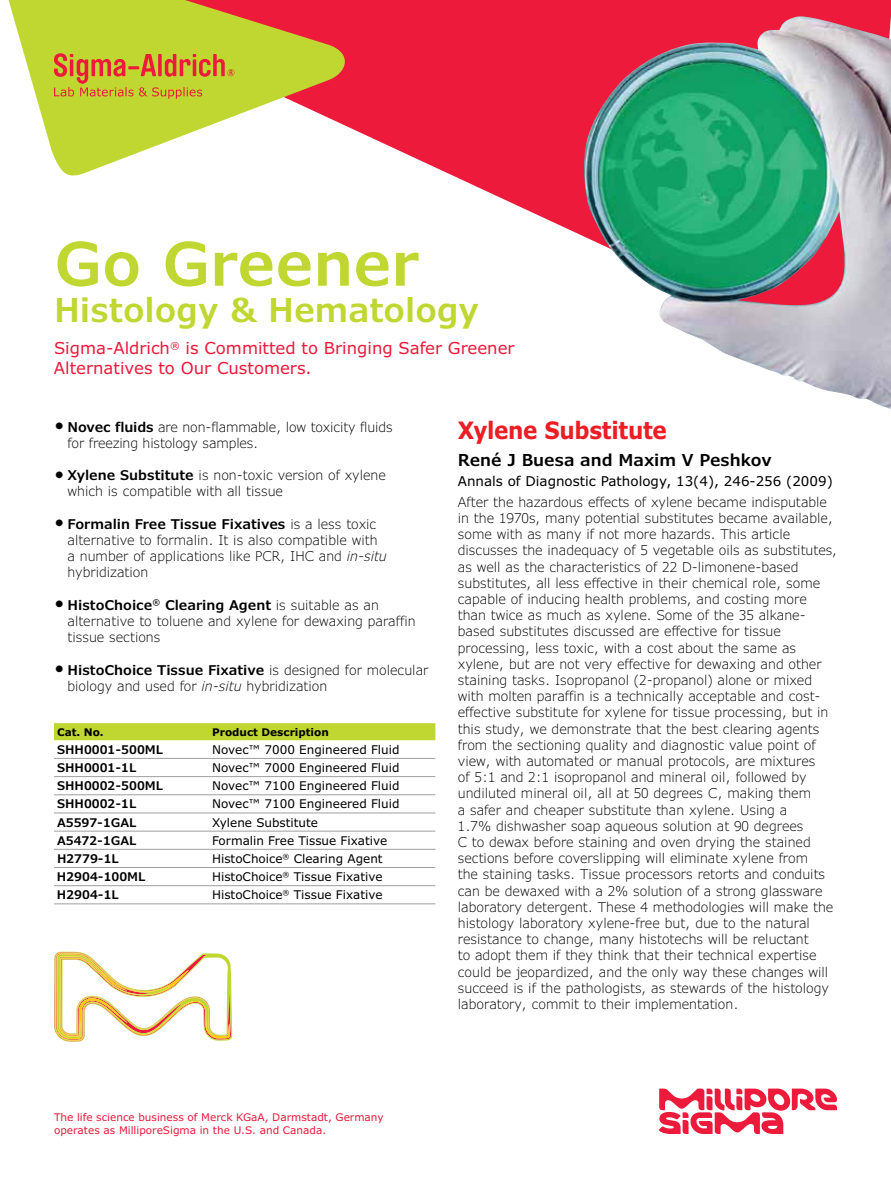
<style>
.page{position:relative;width:891px;height:1188px;background:#fff}
.page>*{position:absolute;margin:0;border:0;box-sizing:border-box;transform-origin:0 0}
.t1{font:600 60px "Verdana Pro";color:#bfd730}
.t2{font:600 33px "Verdana Pro";color:#bfd730}
.t3{font:700 24px "Verdana Pro";letter-spacing:-.015em;color:#ed1d24;scale:.9 1}
.t4{font:16.5px/19.5px "Verdana Pro";color:#ed1a3b}
.t5{font:600 16.5px "Verdana Pro";color:#000}
.t6{font:300 13.5px/16.2px "Verdana Pro";color:#000}
.t7{font:13.5px "Verdana Pro";color:#000}
.t8{font:12px "Verdana Pro";color:#000}
.t9{font:600 12px "Verdana Pro";color:#000}
.t10{font:10.5px/12.6px "Verdana Pro";color:#ed1a3b}
.t11{font:700 10.5px "Verdana Pro";color:#000}
.s1{font-size:22.5px}
.s2{font-weight:600}
.s3{font-style:italic}
</style>
<div class="page">
<svg style="left:352px;top:0;width:539px;height:234px;fill:#ed1a3b"></svg>
<svg style="left:54px;top:952px;width:178px;height:90px"></svg>
<svg style="left:8px;top:0;width:344px;height:176px;fill:#bfd730"></svg>
<svg style="left:54px;top:53px;width:180px;height:46px;background:#caa832"></svg>
<div style="left:54px;top:723px;width:381px;height:17px;background:#bfd730"></div>
<hr style="left:54px;top:758px;width:155px;height:1px;background:#9d9fa2">
<hr style="left:209px;top:758px;width:226px;height:1px;background:#9d9fa2">
<hr style="left:54px;top:776px;width:155px;height:1px;background:#9d9fa2">
<hr style="left:209px;top:776px;width:226px;height:1px;background:#9d9fa2">
<hr style="left:54px;top:794px;width:155px;height:1px;background:#9d9fa2">
<hr style="left:209px;top:794px;width:226px;height:1px;background:#9d9fa2">
<hr style="left:54px;top:813px;width:155px;height:1px;background:#9d9fa2">
<hr style="left:209px;top:813px;width:226px;height:1px;background:#9d9fa2">
<hr style="left:54px;top:831px;width:155px;height:1px;background:#9d9fa2">
<hr style="left:209px;top:831px;width:226px;height:1px;background:#9d9fa2">
<hr style="left:54px;top:849px;width:155px;height:1px;background:#9d9fa2">
<hr style="left:209px;top:849px;width:226px;height:1px;background:#9d9fa2">
<hr style="left:54px;top:867px;width:155px;height:1px;background:#9d9fa2">
<hr style="left:209px;top:867px;width:226px;height:1px;background:#9d9fa2">
<hr style="left:54px;top:885px;width:155px;height:1px;background:#9d9fa2">
<hr style="left:209px;top:885px;width:226px;height:1px;background:#9d9fa2">
<hr style="left:54px;top:903px;width:155px;height:1px;background:#9d9fa2">
<hr style="left:209px;top:903px;width:226px;height:1px;background:#9d9fa2">
<img style="left:579px;top:16px;width:312px;height:393px">
<svg style="left:659px;top:1089px;width:178px;height:45px"></svg>
<h1 class="t1" style="left:54px;top:225px;width:366px">Go Greener</h1>
<h2 class="t2" style="left:54px;top:288px;width:427px">Histology &amp; Hematology</h2>
<p class="t4" style="left:54px;top:339px;width:462px">Sigma-Aldrich<sup>®</sup> is Committed to Bringing Safer Greener<br>Alternatives to Our Customers.</p>
<p class="t6" style="left:68px;top:419px;width:327px;text-indent:-14px"><span class="s1">•</span> <span class="s2">Novec fluids</span> are non-flammable, low toxicity fluids for freezing histology samples.</p>
<p class="t6" style="left:68px;top:467px;width:320px;text-indent:-14px"><span class="s1">•</span> <span class="s2">Xylene Substitute</span> is non-toxic version of xylene which is compatible with all tissue</p>
<p class="t6" style="left:68px;top:516px;width:321px;text-indent:-14px"><span class="s1">•</span> <span class="s2">Formalin Free Tissue Fixatives</span> is a less toxic alternative to formalin. It is also compatible with a number of applications like PCR, IHC and <span class="s3">in-situ </span>hybridization</p>
<p class="t6" style="left:68px;top:597px;width:350px;text-indent:-14px"><span class="s1">•</span> <span class="s2">HistoChoice</span><sup>®</sup> <span class="s2">Clearing Agent</span> is suitable as an alternative to toluene and xylene for dewaxing paraffin tissue sections</p>
<p class="t6" style="left:68px;top:662px;width:363px;text-indent:-14px"><span class="s1">•</span> <span class="s2">HistoChoice Tissue Fixative</span> is designed for molecular biology and used for <span class="s3">in-situ</span> hybridization</p>
<p class="t11" style="left:57px;top:725px;width:48px">Cat. No.</p>
<p class="t11" style="left:212px;top:725px;width:118px">Product Description</p>
<p class="t9" style="left:57px;top:742px;width:108px">SHH0001-500ML</p>
<p class="t8" style="left:212px;top:742px;width:189px">Novec™ 7000 Engineered Fluid</p>
<p class="t9" style="left:57px;top:760px;width:81px">SHH0001-1L</p>
<p class="t8" style="left:212px;top:760px;width:189px">Novec™ 7000 Engineered Fluid</p>
<p class="t9" style="left:57px;top:778px;width:108px">SHH0002-500ML</p>
<p class="t8" style="left:212px;top:778px;width:189px">Novec™ 7100 Engineered Fluid</p>
<p class="t9" style="left:57px;top:796px;width:81px">SHH0002-1L</p>
<p class="t8" style="left:212px;top:796px;width:189px">Novec™ 7100 Engineered Fluid</p>
<p class="t9" style="left:57px;top:815px;width:81px">A5597-1GAL</p>
<p class="t8" style="left:212px;top:815px;width:108px">Xylene Substitute</p>
<p class="t9" style="left:57px;top:833px;width:81px">A5472-1GAL</p>
<p class="t8" style="left:212px;top:833px;width:177px">Formalin Free Tissue Fixative</p>
<p class="t9" style="left:57px;top:851px;width:63px">H2779-1L</p>
<p class="t8" style="left:212px;top:851px;width:172px">HistoChoice<sup>®</sup> Clearing Agent</p>
<p class="t9" style="left:57px;top:869px;width:90px">H2904-100ML</p>
<p class="t8" style="left:212px;top:869px;width:172px">HistoChoice<sup>®</sup> Tissue Fixative</p>
<p class="t9" style="left:57px;top:887px;width:63px">H2904-1L</p>
<p class="t8" style="left:212px;top:887px;width:172px">HistoChoice<sup>®</sup> Tissue Fixative</p>
<h3 class="t3" style="left:458px;top:415px;width:234px">Xylene Substitute</h3>
<p class="t5" style="left:458px;top:449px;width:315px">René J Buesa and Maxim V Peshkov</p>
<p class="t7" style="left:458px;top:473px;width:376px">Annals of Diagnostic Pathology, 13(4), 246-256 (2009)</p>
<p class="t6" style="left:458px;top:494px;width:381px">After the hazardous effects of xylene became indisputable in the 1970s, many potential substitutes became available, some with as many if not more hazards. This article discusses the inadequacy of 5 vegetable oils as substitutes, as well as the characteristics of 22 D-limonene-based substitutes, all less effective in their chemical role, some capable of inducing health problems, and costing more than twice as much as xylene. Some of the 35 alkane&shy;based substitutes discussed are effective for tissue processing, less toxic, with a cost about the same as xylene, but are not very effective for dewaxing and other staining tasks. Isopropanol (2-propanol) alone or mixed with molten paraffin is a technically acceptable and cost&shy;effective substitute for xylene for tissue processing, but in this study, we demonstrate that the best clearing agents from the sectioning quality and diagnostic value point of view, with automated or manual protocols, are mixtures<br>of 5:1 and 2:1 isopropanol and mineral oil, followed by undiluted mineral oil, all at 50 degrees C, making them<br>a safer and cheaper substitute than xylene. Using a<br>1.7% dishwasher soap aqueous solution at 90 degrees<br>C to dewax before staining and oven drying the stained sections before coverslipping will eliminate xylene from<br>the staining tasks. Tissue processors retorts and conduits can be dewaxed with a 2% solution of a strong glassware laboratory detergent. These 4 methodologies will make the histology laboratory xylene-free but, due to the natural resistance to change, many histotechs will be reluctant<br>to adopt them if they think that their technical expertise could be jeopardized, and the only way these changes will succeed is if the pathologists, as stewards of the histology laboratory, commit to their implementation.</p>
<p class="t10" style="left:54px;top:1111px;width:331px">The life science business of Merck KGaA, Darmstadt, Germany operates as MilliporeSigma in the U.S. and Canada.</p>
</div>
